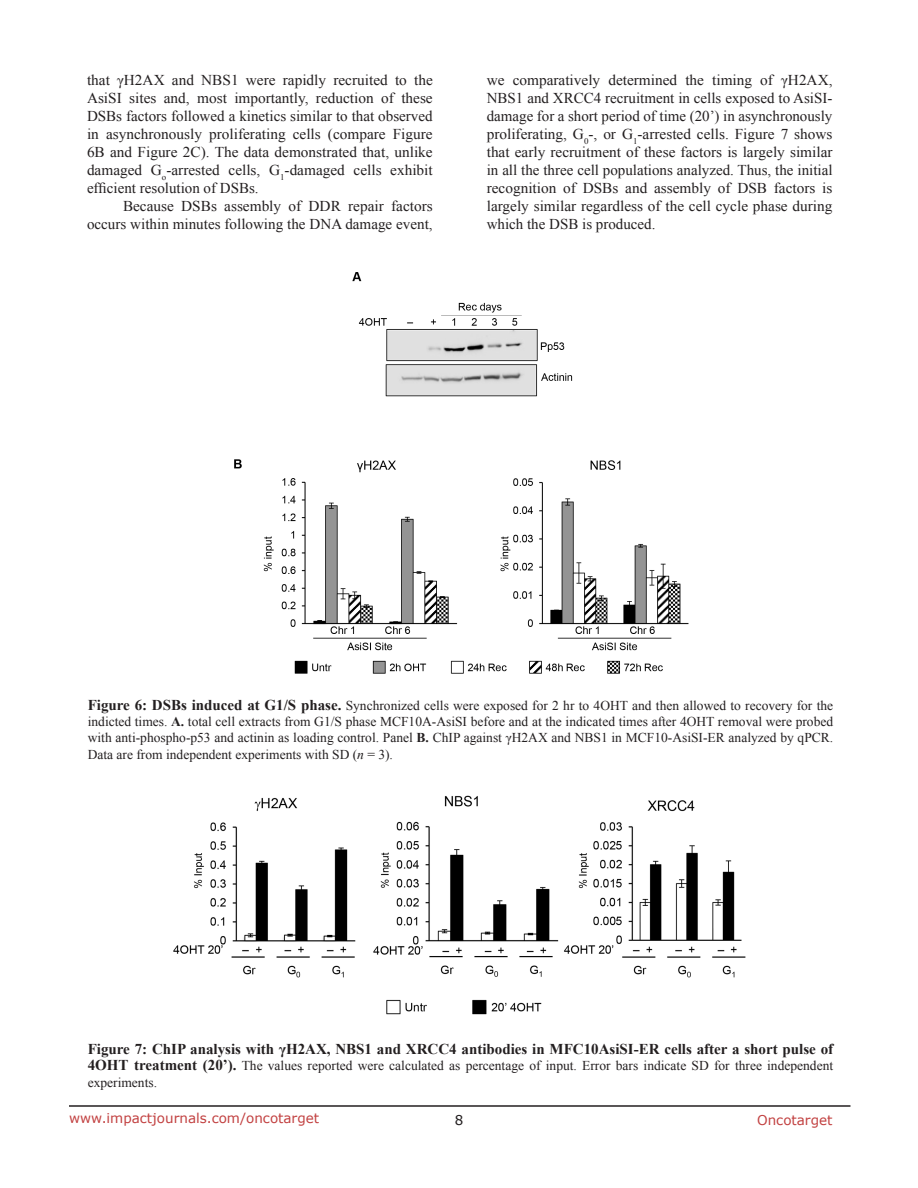
<style>
.page{position:relative;width:918px;height:1188px;background:#fff}
.page>*{position:absolute;margin:0;border:0;box-sizing:border-box;transform-origin:0 0}
.BodyText{font:15px/18px "Times New Roman";color:#231f20;text-align:justify}
.figuretext{font:700 15px "Times New Roman";color:#231f20}
.figuretext-2{font:13.5px/16.2px "Times New Roman";color:#231f20}
.t1{font:13.5px "Verdana";color:#c24141}
.t2{font:13.5px "Verdana";color:#231f20}
.s1{font-weight:700;font-size:15px}
.s2{font-weight:700}
.s3{font-style:italic}
</style>
<div class="page">
<hr style="left:69px;top:1105px;width:781px;height:2px;background:#231f20">
<img style="left:173px;top:795px;width:573px;height:220px">
<img style="left:234px;top:272px;width:455px;height:402px">
<p class="BodyText" style="left:87px;top:71px;width:347px">that γH2AX and NBS1 were rapidly recruited to the AsiSI sites and, most importantly, reduction of these DSBs factors followed a kinetics similar to that observed in asynchronously proliferating cells (compare Figure 6B and Figure 2C). The data demonstrated that, unlike damaged G<sub>o</sub>-arrested cells, G<sub>1</sub>-damaged cells exhibit efficient resolution of DSBs.</p>
<p class="BodyText" style="left:87px;top:197px;width:347px;text-align:right">Because DSBs assembly of DDR repair factors occurs within minutes following the DNA damage event,</p>
<p class="BodyText" style="left:487px;top:71px;width:347px">we comparatively determined the timing of γH2AX, NBS1 and XRCC4 recruitment in cells exposed to AsiSI&shy;damage for a short period of time (20’) in asynchronously proliferating, G<sub>0</sub>-, or G<sub>1</sub>-arrested cells. Figure 7 shows that early recruitment of these factors is largely similar in all the three cell populations analyzed. Thus, the initial recognition of DSBs and assembly of DSB factors is largely similar regardless of the cell cycle phase during which the DSB is produced.</p>
<p class="figuretext-2" style="left:88px;top:697px;width:747px;text-align:justify"><span class="s1">Figure 6: DSBs induced at G1/S phase.</span> Synchronized cells were exposed for 2 hr to 4OHT and then allowed to recovery for the indicted times. <span class="s2">A.</span> total cell extracts from G1/S phase MCF10A-AsiSI before and at the indicated times after 4OHT removal were probed with anti-phospho-p53 and actinin as loading control. Panel <span class="s2">B.</span> ChIP against γH2AX and NBS1 in MCF10-AsiSI-ER analyzed by qPCR.<br>Data are from independent experiments with SD (<span class="s3">n</span> = 3).</p>
<p class="figuretext" style="left:88px;top:1039px;width:747px">Figure 7: ChIP analysis with γH2AX, NBS1 and XRCC4 antibodies in MFC10AsiSI-ER cells after a short pulse of</p>
<p class="figuretext-2" style="left:88px;top:1058px;width:747px"><span class="s1">4OHT treatment (20’).</span> The values reported were calculated as percentage of input. Error bars indicate SD for three independent experiments.</p>
<p class="t1" style="left:69px;top:1109px;width:252px">www.impactjournals.com/oncotarget</p>
<p class="t2" style="left:455px;top:1111px;width:10px">8</p>
<p class="t1" style="left:757px;top:1111px;width:77px">Oncotarget</p>
</div>
